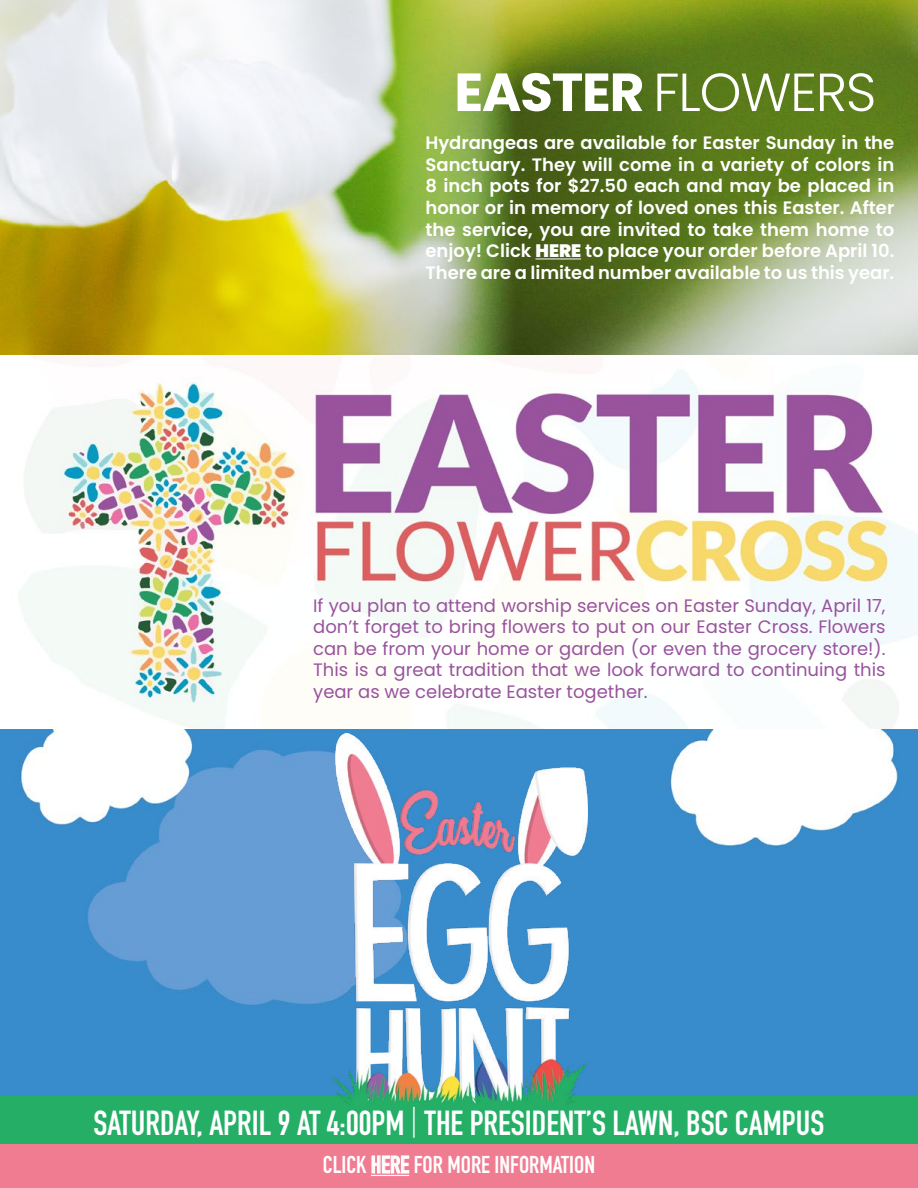
<style>
.page{position:relative;width:918px;height:1188px;background:#fff}
.page>*{position:absolute;margin:0;border:0;box-sizing:border-box;transform-origin:0 0}
.t1{font:300 53.55px "Poppins";letter-spacing:-.025em;color:#fff}
.t2{font:700 34.35px "DIN Condensed";color:#fff}
.t3{font:700 24px "DIN Condensed";color:#fff}
.t4{font:600 18px/21.6px "Poppins";color:#fff;text-align:justify}
.t5{font:18px/21.6px "Poppins";color:#98539d;text-align:justify}
.s1{font-weight:700}
.s2{font-weight:900}
.s3{font-size:30.9px}
</style>
<div class="page">
<img style="left:0;top:0;width:918px;height:729px">
<img style="left:0;top:729px;width:918px;height:368px">
<div style="left:0;top:1097px;width:918px;height:47px;background:#25af66"></div>
<div style="left:0;top:1144px;width:918px;height:44px;background:#f07c92"></div>
<img style="left:330px;top:733px;width:258px;height:373px">
<hr style="left:535px;top:259px;width:46px;height:1px;background:#fff">
<hr style="left:371px;top:1175px;width:38px;height:1px;background:#fff">
<h1 class="t1" style="left:454px;top:61px;width:424px"><span class="s1">EASTER</span> FLOWERS</h1>
<p class="t4" style="left:426px;top:132px;width:470px">Hydrangeas are available for Easter Sunday in the Sanctuary. They will come in a variety of colors in 8 inch pots for $27.50 each and may be placed in honor or in memory of loved ones this Easter. After the service, you are invited to take them home to enjoy! Click <span class="s2">HERE</span> to place your order before April 10.<br>There are a limited number available to us this year.</p>
<p class="t5" style="left:313px;top:595px;width:574px">If you plan to attend worship services on Easter Sunday, April 17, don’t forget to bring flowers to put on our Easter Cross. Flowers can be from your home or garden (or even the grocery store!).<br>This is a great tradition that we look forward to continuing this year as we celebrate Easter together.</p>
<h2 class="t2" style="left:94px;top:1100px;width:732px">SATURDAY, APRIL 9 AT 4:00PM <span class="s3">|</span> THE PRESIDENT’S LAWN, BSC CAMPUS</h2>
<h3 class="t3" style="left:323px;top:1148px;width:274px">CLICK HERE FOR MORE INFORMATION</h3>
</div>
